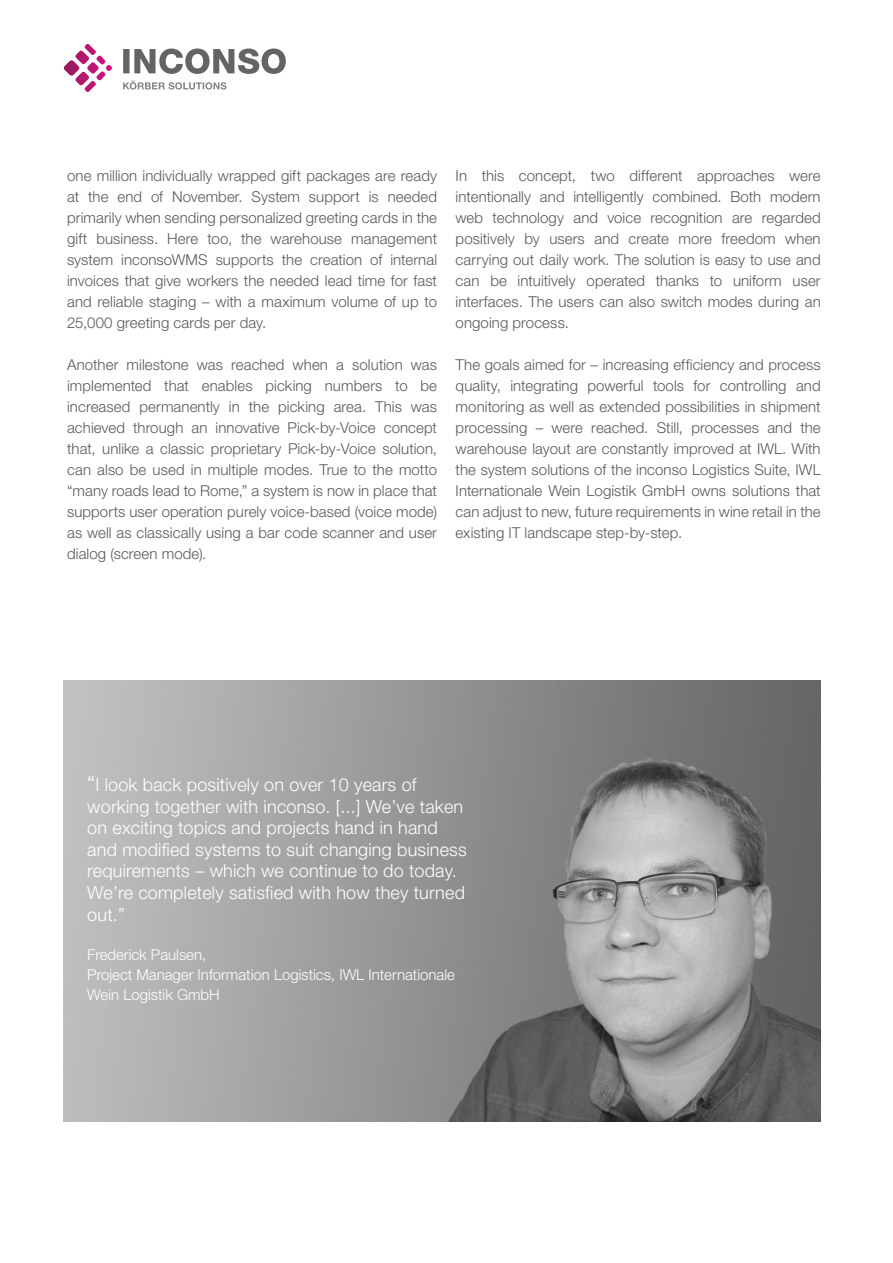
<style>
.page{position:relative;width:893px;height:1263px;background:#fff}
.page>*{position:absolute;margin:0;border:0;box-sizing:border-box;transform-origin:0 0}
.t1{font:300 18px/21.6px "Helvetica Neue LT Std";letter-spacing:.01em;color:#fff}
.t2{font:300 15px/21px "Helvetica Neue LT Std";letter-spacing:.005em;color:#58595b;text-align:justify}
.t3{font:300 15px/19.8px "Helvetica Neue LT Std";color:#fff}
.s1{font-size:21.75px}
</style>
<div class="page">
<svg style="left:63px;top:44px;width:49px;height:48px"></svg>
<svg style="left:123px;top:49px;width:163px;height:25px"></svg>
<svg style="left:123px;top:81px;width:103px;height:9px"></svg>
<img style="left:64px;top:680px;width:757px;height:441px">
<p class="t2" style="left:67px;top:165px;width:371px">one million individually wrapped gift packages are ready at the end of November. System support is needed primarily when sending personalized greeting cards in the gift business. Here too, the warehouse management system inconsoWMS supports the creation of internal invoices that give workers the needed lead time for fast and reliable staging – with a maximum volume of up to 25,000 greeting cards per day.</p>
<p class="t2" style="left:67px;top:354px;width:371px">Another milestone was reached when a solution was implemented that enables picking numbers to be increased permanently in the picking area. This was achieved through an innovative Pick-by-Voice concept that, unlike a classic proprietary Pick-by-Voice solution, can also be used in multiple modes. True to the motto “many roads lead to Rome,” a system is now in place that supports user operation purely voice-based (voice mode) as well as classically using a bar code scanner and user dialog (screen mode).</p>
<p class="t2" style="left:456px;top:165px;width:367px">In this concept, two different approaches were intentionally and intelligently combined. Both modern web technology and voice recognition are regarded positively by users and create more freedom when carrying out daily work. The solution is easy to use and can be intuitively operated thanks to uniform user interfaces. The users can also switch modes during an ongoing process.</p>
<p class="t2" style="left:456px;top:354px;width:367px">The goals aimed for – increasing efficiency and process quality, integrating powerful tools for controlling and monitoring as well as extended possibilities in shipment processing – were reached. Still, processes and the warehouse layout are constantly improved at IWL. With the system solutions of the inconso Logistics Suite, IWL Internationale Wein Logistik GmbH owns solutions that can adjust to new, future requirements in wine retail in the existing IT landscape step-by-step.</p>
<p class="t1" style="left:87px;top:773px;width:381px"><span class="s1">“</span>I look back positively on over 10 years of working together with inconso. [...] We’ve taken on exciting topics and projects hand in hand and modified systems to suit changing business requirements – which we continue to do today.<br>We’re completely satisfied with how they turned out.”</p>
<p class="t3" style="left:87px;top:945px;width:369px">Frederick Paulsen,<br>Project Manager Information Logistics, IWL Internationale<br>Wein Logistik GmbH</p>
</div>
